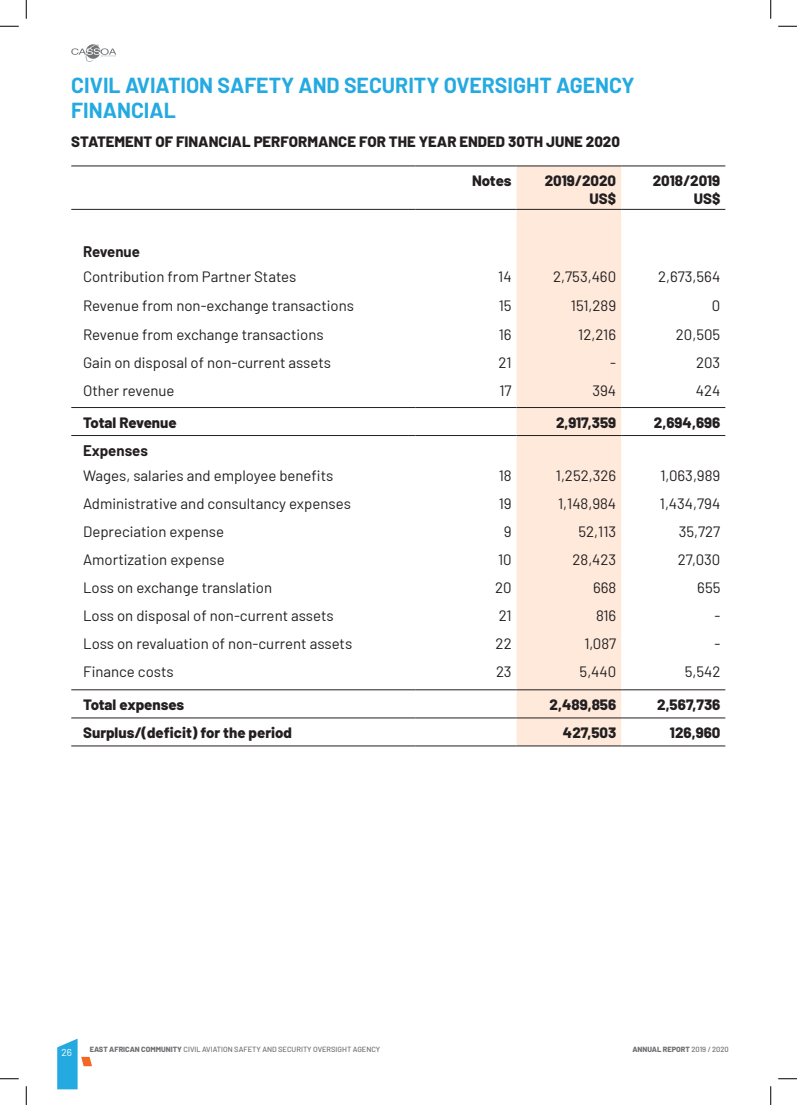
<style>
.page{position:relative;width:797px;height:1105px;background:#fff}
.page>*{position:absolute;margin:0;border:0;box-sizing:border-box;transform-origin:0 0}
.t1{font:700 21.25px/25px "Barlow";color:#24aae1}
.t2{font:15px "Barlow";color:#231f20}
.t3{font:800 15px/18px "Barlow";color:#231f20;text-align:right}
.t4{font:700 15px "Barlow";color:#231f20}
.t5{font:10px "Barlow";color:#fff}
.t6{font:500 7.5px "Barlow";color:#6f7073}
.t7{font:800 7.5px "Barlow";color:#6f7073}
.s1{font-weight:800}
.s2{font-weight:500}
</style>
<div class="page">
<svg style="left:57px;top:1038px;width:35px;height:51px"></svg>
<svg style="left:71px;top:44px;width:45px;height:18px"></svg>
<svg style="left:516px;top:166px;width:105px;height:580px;background:#fdeadd"></svg>
<hr style="left:516px;top:407px;width:105px;height:1px;background:#231f20">
<hr style="left:516px;top:435px;width:105px;height:1px;background:#231f20">
<hr style="left:516px;top:690px;width:105px;height:1px;background:#231f20">
<hr style="left:516px;top:718px;width:105px;height:1px;background:#231f20">
<hr style="left:516px;top:746px;width:105px;height:1px;background:#231f20">
<hr style="left:516px;top:165px;width:105px;height:1px;background:#231f20">
<hr style="left:621px;top:165px;width:104px;height:1px;background:#231f20">
<hr style="left:516px;top:209px;width:105px;height:1px;background:#231f20">
<hr style="left:71px;top:165px;width:344px;height:1px;background:#231f20">
<hr style="left:415px;top:165px;width:101px;height:1px;background:#231f20">
<hr style="left:71px;top:209px;width:344px;height:1px;background:#231f20">
<hr style="left:415px;top:209px;width:101px;height:1px;background:#231f20">
<hr style="left:71px;top:407px;width:344px;height:1px;background:#231f20">
<hr style="left:415px;top:407px;width:101px;height:1px;background:#231f20">
<hr style="left:71px;top:435px;width:344px;height:1px;background:#231f20">
<hr style="left:415px;top:435px;width:101px;height:1px;background:#231f20">
<hr style="left:621px;top:407px;width:104px;height:1px;background:#231f20">
<hr style="left:621px;top:435px;width:104px;height:1px;background:#231f20">
<hr style="left:71px;top:690px;width:344px;height:1px;background:#231f20">
<hr style="left:415px;top:690px;width:101px;height:1px;background:#231f20">
<hr style="left:71px;top:718px;width:344px;height:1px;background:#231f20">
<hr style="left:415px;top:718px;width:101px;height:1px;background:#231f20">
<hr style="left:71px;top:746px;width:344px;height:1px;background:#231f20">
<hr style="left:415px;top:746px;width:101px;height:1px;background:#231f20">
<hr style="left:621px;top:690px;width:104px;height:1px;background:#231f20">
<hr style="left:621px;top:746px;width:104px;height:1px;background:#231f20">
<hr style="left:621px;top:209px;width:104px;height:1px;background:#231f20">
<hr style="left:621px;top:718px;width:104px;height:1px;background:#231f20">
<svg style="left:0;top:25px;width:19px;height:2px"></svg>
<svg style="left:778px;top:25px;width:19px;height:2px"></svg>
<svg style="left:0;top:1078px;width:19px;height:1px"></svg>
<svg style="left:778px;top:1078px;width:19px;height:1px"></svg>
<svg style="left:25px;top:0;width:2px;height:19px"></svg>
<svg style="left:25px;top:1086px;width:2px;height:19px"></svg>
<svg style="left:770px;top:0;width:1px;height:19px"></svg>
<svg style="left:770px;top:1086px;width:1px;height:19px"></svg>
<h1 class="t1" style="left:71px;top:72px;width:565px">CIVIL AVIATION SAFETY AND SECURITY OVERSIGHT AGENCY<br>FINANCIAL</h1>
<p class="t3" style="left:71px;top:132px;width:550px">STATEMENT OF FINANCIAL PERFORMANCE FOR THE YEAR ENDED 30TH JUNE 2020</p>
<p class="t3" style="left:472px;top:172px;width:41px">Notes</p>
<p class="t3" style="left:544px;top:172px;width:73px">2019/2020<br>US$</p>
<p class="t3" style="left:652px;top:172px;width:69px">2018/2019<br>US$</p>
<p class="t4" style="left:83px;top:243px;width:58px">Revenue</p>
<p class="t2" style="left:83px;top:268px;width:215px">Contribution from Partner States</p>
<p class="t2" style="left:498px;top:268px;width:15px">14</p>
<p class="t2" style="left:553px;top:268px;width:64px">2,753,460</p>
<p class="t2" style="left:658px;top:268px;width:64px">2,673,564</p>
<p class="t2" style="left:83px;top:297px;width:272px">Revenue from non-exchange transactions</p>
<p class="t2" style="left:498px;top:297px;width:14px">15</p>
<p class="t2" style="left:571px;top:297px;width:47px">151,289</p>
<p class="t2" style="left:711px;top:297px;width:10px">0</p>
<p class="t2" style="left:83px;top:325px;width:242px">Revenue from exchange transactions</p>
<p class="t2" style="left:498px;top:325px;width:14px">16</p>
<p class="t2" style="left:578px;top:325px;width:39px">12,216</p>
<p class="t2" style="left:676px;top:325px;width:46px">20,505</p>
<p class="t2" style="left:83px;top:353px;width:249px">Gain on disposal of non-current assets</p>
<p class="t2" style="left:498px;top:353px;width:14px">21</p>
<p class="t2" style="left:610px;top:353px;width:7px">-</p>
<p class="t2" style="left:696px;top:353px;width:26px">203</p>
<p class="t2" style="left:83px;top:381px;width:93px">Other revenue</p>
<p class="t2" style="left:499px;top:381px;width:14px">17</p>
<p class="t2" style="left:592px;top:381px;width:25px">394</p>
<p class="t2" style="left:695px;top:381px;width:26px">424</p>
<p class="t3" style="left:83px;top:413px;width:95px">Total Revenue</p>
<p class="t3" style="left:556px;top:413px;width:62px">2,917,359</p>
<p class="t3" style="left:654px;top:413px;width:68px">2,694,696</p>
<p class="t4" style="left:83px;top:441px;width:66px">Expenses</p>
<p class="t2" style="left:83px;top:466px;width:252px">Wages, salaries and employee benefits</p>
<p class="t2" style="left:498px;top:466px;width:14px">18</p>
<p class="t2" style="left:556px;top:466px;width:62px">1,252,326</p>
<p class="t2" style="left:660px;top:466px;width:61px">1,063,989</p>
<p class="t2" style="left:83px;top:494px;width:269px">Administrative and consultancy expenses</p>
<p class="t2" style="left:498px;top:494px;width:14px">19</p>
<p class="t2" style="left:558px;top:494px;width:60px">1,148,984</p>
<p class="t2" style="left:660px;top:494px;width:62px">1,434,794</p>
<p class="t2" style="left:83px;top:522px;width:142px">Depreciation expense</p>
<p class="t2" style="left:504px;top:522px;width:9px">9</p>
<p class="t2" style="left:578px;top:522px;width:39px">52,113</p>
<p class="t2" style="left:678px;top:522px;width:43px">35,727</p>
<p class="t2" style="left:83px;top:550px;width:143px">Amortization expense</p>
<p class="t2" style="left:498px;top:550px;width:15px">10</p>
<p class="t2" style="left:572px;top:550px;width:45px">28,423</p>
<p class="t2" style="left:677px;top:550px;width:44px">27,030</p>
<p class="t2" style="left:83px;top:578px;width:190px">Loss on exchange translation</p>
<p class="t2" style="left:495px;top:578px;width:18px">20</p>
<p class="t2" style="left:593px;top:578px;width:25px">668</p>
<p class="t2" style="left:697px;top:578px;width:25px">655</p>
<p class="t2" style="left:83px;top:606px;width:252px">Loss on disposal of non-current assets</p>
<p class="t2" style="left:498px;top:606px;width:14px">21</p>
<p class="t2" style="left:596px;top:606px;width:22px">816</p>
<p class="t2" style="left:714px;top:606px;width:7px">-</p>
<p class="t2" style="left:83px;top:634px;width:271px">Loss on revaluation of non-current assets</p>
<p class="t2" style="left:495px;top:634px;width:18px">22</p>
<p class="t2" style="left:584px;top:634px;width:33px">1,087</p>
<p class="t2" style="left:714px;top:634px;width:7px">-</p>
<p class="t2" style="left:83px;top:663px;width:92px">Finance costs</p>
<p class="t2" style="left:496px;top:663px;width:17px">23</p>
<p class="t2" style="left:579px;top:663px;width:38px">5,440</p>
<p class="t2" style="left:684px;top:663px;width:37px">5,542</p>
<p class="t3" style="left:83px;top:695px;width:103px">Total expenses</p>
<p class="t3" style="left:549px;top:695px;width:68px">2,489,856</p>
<p class="t3" style="left:657px;top:695px;width:65px">2,567,736</p>
<p class="t3" style="left:83px;top:723px;width:210px">Surplus/(deficit) for the period</p>
<p class="t3" style="left:563px;top:723px;width:55px">427,503</p>
<p class="t3" style="left:670px;top:723px;width:52px">126,960</p>
<p class="t5" style="left:62px;top:1046px;width:12px">26</p>
<p class="t6" style="left:90px;top:1045px;width:292px"><span class="s1">EAST AFRICAN COMMUNITY</span> CIVIL AVIATION SAFETY AND SECURITY OVERSIGHT AGENCY</p>
<p class="t7" style="left:632px;top:1045px;width:98px">ANNUAL REPORT <span class="s2">2019 / 2020</span></p>
</div>
